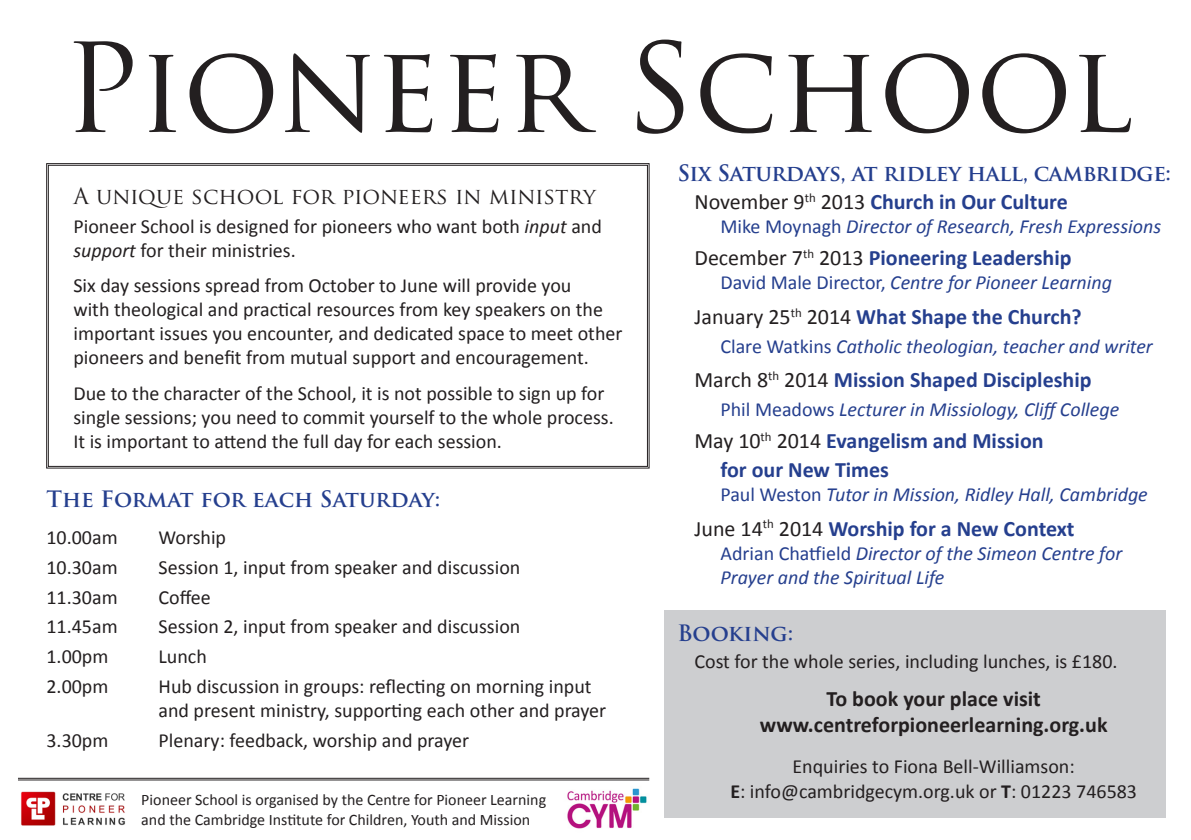
<style>
.page{position:relative;width:1191px;height:840px;background:#fff}
.page>*{position:absolute;margin:0;border:0;box-sizing:border-box;transform-origin:0 0}
.t1{font:120px "Trajan Pro";letter-spacing:-.015em;color:#231f20}
.t2{font:700 22px/28.8px "Calibri";color:#253f8e}
.t3{font:700 22px "Calibri";color:#231f20}
.t4{font:700 22px "Trajan Pro";letter-spacing:-.02em;color:#253f8e}
.t5{font:22px "Trajan Pro";letter-spacing:-.01em;color:#231f20}
.t6{font:700 22px "Trajan Pro";color:#253f8e}
.t7{font:20px/24px "Calibri";color:#231f20}
.t8{font:italic 20px/24px "Calibri";color:#253f8e}
.t9{font:16px/19.2px "Calibri";color:#231f20}
.s1{font-weight:400;color:#231f20}
.s2{font-style:normal}
.s3{font-style:italic}
.s4{font-weight:700}
</style>
<div class="page">
<svg style="left:46px;top:163px;width:603px;height:305px"></svg>
<div style="left:664px;top:610px;width:501px;height:206px;background:#cdced0"></div>
<img style="left:21px;top:791px;width:104px;height:35px">
<img style="left:560px;top:778px;width:89px;height:51px">
<hr style="left:18px;top:777px;width:631px;height:1px;background:#231f20">
<hr style="left:18px;top:779px;width:631px;height:1px;background:#231f20">
<p class="t1" style="left:63px;top:12px;width:1072px">Pioneer School</p>
<p class="t4" style="left:677px;top:159px;width:495px">Six Saturdays, at ridley hall, cambridge:</p>
<p class="t5" style="left:73px;top:182px;width:524px">A unique school for pioneers in ministry</p>
<p class="t2" style="left:694px;top:186px;width:375px"><span class="s1">November 9</span><sup>th</sup> <span class="s1">2013</span> Church in Our Culture</p>
<p class="t8" style="left:720px;top:213px;width:442px"><span class="s2">Mike Moynagh</span> Director of Research, Fresh Expressions</p>
<p class="t2" style="left:694px;top:242px;width:379px"><span class="s1">December 7</span><sup>th</sup> <span class="s1">2013</span> Pioneering Leadership</p>
<p class="t8" style="left:720px;top:270px;width:393px"><span class="s2">David Male Director,</span> Centre for Pioneer Learning</p>
<p class="t2" style="left:694px;top:301px;width:389px"><span class="s1">January 25</span><sup>th</sup> <span class="s1">2014</span> What Shape the Church?</p>
<p class="t8" style="left:720px;top:333px;width:434px"><span class="s2">Clare Watkins</span> Catholic theologian, teacher and writer</p>
<p class="t2" style="left:694px;top:364px;width:399px"><span class="s1">March 8</span><sup>th</sup> <span class="s1">2014</span> Mission Shaped Discipleship</p>
<p class="t8" style="left:720px;top:396px;width:400px"><span class="s2">Phil Meadows</span> Lecturer in Missiology, Cliff College</p>
<p class="t2" style="left:720px;top:425px;width:325px;text-indent:-26px"><span class="s1">May 10</span><sup>th</sup> <span class="s1">2014</span> Evangelism and Mission for our New Times</p>
<p class="t8" style="left:720px;top:481px;width:429px"><span class="s2">Paul Weston</span> Tutor in Mission, Ridley Hall, Cambridge</p>
<p class="t2" style="left:694px;top:512px;width:381px"><span class="s1">June 14</span><sup>th</sup> <span class="s1">2014</span> Worship for a New Context</p>
<p class="t8" style="left:720px;top:539px;width:403px"><span class="s2">Adrian Chatfield</span> Director of the Simeon Centre for<br>Prayer and the Spiritual Life</p>
<p class="t7" style="left:73px;top:213px;width:530px">Pioneer School is designed for pioneers who want both <span class="s3">input</span> and <span class="s3">support</span> for their ministries.</p>
<p class="t7" style="left:73px;top:272px;width:550px">Six day sessions spread from October to June will provide you<br>with theological and practical resources from key speakers on the important issues you encounter, and dedicated space to meet other pioneers and benefit from mutual support and encouragement.</p>
<p class="t7" style="left:73px;top:380px;width:542px">Due to the character of the School, it is not possible to sign up for single sessions; you need to commit yourself to the whole process.<br>It is important to attend the full day for each session.</p>
<p class="t6" style="left:46px;top:484px;width:395px">The Format for each Saturday:</p>
<p class="t7" style="left:46px;top:524px;width:73px">10.00am</p>
<p class="t7" style="left:158px;top:524px;width:69px">Worship</p>
<p class="t7" style="left:46px;top:554px;width:73px">10.30am</p>
<p class="t7" style="left:158px;top:554px;width:363px">Session 1, input from speaker and discussion</p>
<p class="t7" style="left:46px;top:583px;width:73px">11.30am</p>
<p class="t7" style="left:158px;top:583px;width:54px">Coffee</p>
<p class="t7" style="left:46px;top:613px;width:73px">11.45am</p>
<p class="t7" style="left:158px;top:613px;width:363px">Session 2, input from speaker and discussion</p>
<p class="t7" style="left:46px;top:643px;width:63px">1.00pm</p>
<p class="t7" style="left:158px;top:643px;width:50px">Lunch</p>
<p class="t7" style="left:46px;top:672px;width:63px">2.00pm</p>
<p class="t7" style="left:158px;top:672px;width:449px">Hub discussion in groups: reflecting on morning input and present ministry, supporting each other and prayer</p>
<p class="t7" style="left:46px;top:726px;width:63px">3.30pm</p>
<p class="t7" style="left:158px;top:726px;width:312px">Plenary: feedback, worship and prayer</p>
<p class="t4" style="left:677px;top:619px;width:117px">Booking:</p>
<p class="t7" style="left:694px;top:648px;width:424px">Cost for the whole series, including lunches, is £180.</p>
<p class="t3" style="left:826px;top:684px;width:216px">To book your place visit</p>
<p class="t3" style="left:760px;top:711px;width:349px">www.centreforpioneerlearning.org.uk</p>
<p class="t7" style="left:730px;top:753px;width:408px;text-align:center">Enquiries to Fiona Bell-Williamson:<br><span class="s4">E</span>: info@cambridgecym.org.uk or <span class="s4">T</span>: 01223 746583</p>
<p class="t9" style="left:141px;top:789px;width:406px">Pioneer School is organised by the Centre for Pioneer Learning and the Cambridge Institute for Children, Youth and Mission</p>
</div>
